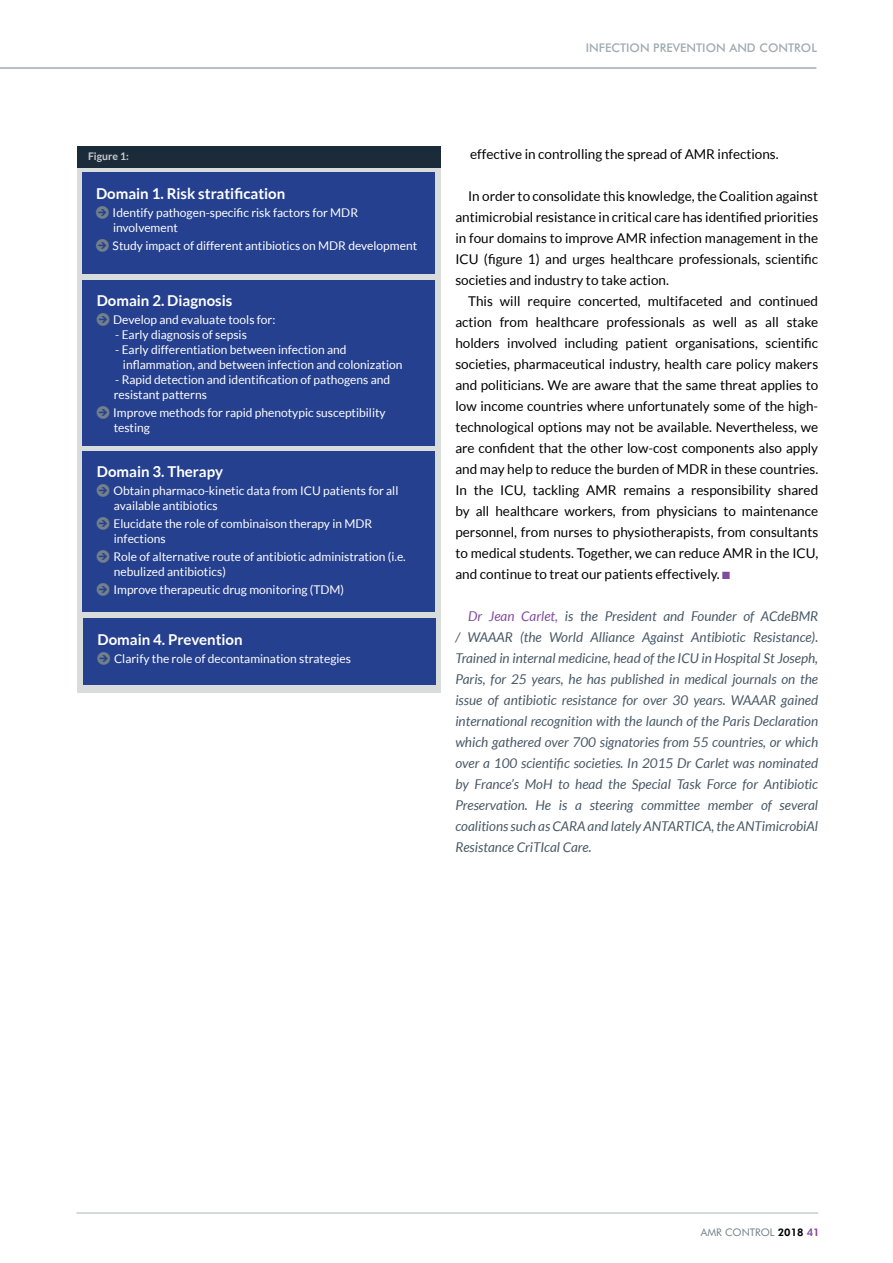
<style>
.page{position:relative;width:893px;height:1263px;background:#fff}
.page>*{position:absolute;margin:0;border:0;box-sizing:border-box;transform-origin:0 0}
.t1{font:700 15px "Lato";color:#fff}
.t2{font:13.5px/21px "Lato";color:#000;text-align:justify}
.t3{font:italic 13.5px/21px "Lato";color:#485865;text-align:justify}
.t4{font:12px/15px "Lato";color:#fff}
.t5{font:500 12px "Futura BT";color:#a1abb2}
.t6{font:10.5px "Futura BT";color:#72808a}
.t7{font:700 10.5px "Lato";color:#c6cdd1}
.s1{font-family:"Arrowstfb";font-size:13.5px;color:#72808a}
.s2{color:#814b9d}
.s3{font-weight:800;color:#000}
.s4{font-weight:800;color:#814b9d}
</style>
<div class="page">
<hr style="left:0;top:67px;width:816px;height:2px;background:#a1abb2">
<hr style="left:77px;top:1212px;width:741px;height:2px;background:#c6cdd1">
<div style="left:77px;top:165px;width:364px;height:528px;background:#d8dcdb"></div>
<div style="left:77px;top:146px;width:364px;height:21px;background:#1c2b39"></div>
<div style="left:82px;top:173px;width:352px;height:101px;background:#25408f"></div>
<div style="left:83px;top:280px;width:352px;height:166px;background:#25408f"></div>
<div style="left:83px;top:451px;width:352px;height:161px;background:#25408f"></div>
<div style="left:83px;top:619px;width:353px;height:66px;background:#25408f"></div>
<p class="t5" style="left:586px;top:40px;width:233px">INFECTION PREVENTION AND CONTROL</p>
<p class="t7" style="left:88px;top:150px;width:42px">Figure 1:</p>
<p class="t1" style="left:96px;top:185px;width:191px">Domain 1. Risk stratification</p>
<p class="t4" style="left:113px;top:205px;width:246px;text-indent:-17px"><span class="s1">J</span> Identify pathogen-specific risk factors for MDR involvement</p>
<p class="t4" style="left:96px;top:238px;width:323px"><span class="s1">J</span> Study impact of different antibiotics on MDR development</p>
<p class="t1" style="left:97px;top:292px;width:137px">Domain 2. Diagnosis</p>
<p class="t4" style="left:97px;top:312px;width:180px"><span class="s1">J</span> Develop and evaluate tools for:</p>
<p class="t4" style="left:115px;top:327px;width:133px">- Early diagnosis of sepsis</p>
<p class="t4" style="left:123px;top:342px;width:281px;text-indent:-8px">- Early differentiation between infection and inflammation, and between infection and colonization</p>
<p class="t4" style="left:114px;top:372px;width:278px">- Rapid detection and identification of pathogens and resistant patterns</p>
<p class="t4" style="left:114px;top:405px;width:274px;text-indent:-17px"><span class="s1">J</span> Improve methods for rapid phenotypic susceptibility testing</p>
<p class="t1" style="left:97px;top:463px;width:128px">Domain 3. Therapy</p>
<p class="t4" style="left:114px;top:483px;width:286px;text-indent:-17px"><span class="s1">J</span> Obtain pharmaco-kinetic data from ICU patients for all available antibiotics</p>
<p class="t4" style="left:114px;top:516px;width:260px;text-indent:-17px"><span class="s1">J</span> Elucidate the role of combinaison therapy in MDR infections</p>
<p class="t4" style="left:114px;top:549px;width:293px;text-indent:-17px"><span class="s1">J</span> Role of alternative route of antibiotic administration (i.e. nebulized antibiotics)</p>
<p class="t4" style="left:97px;top:582px;width:249px"><span class="s1">J</span> Improve therapeutic drug monitoring (TDM)</p>
<p class="t1" style="left:97px;top:631px;width:147px">Domain 4. Prevention</p>
<p class="t4" style="left:97px;top:651px;width:255px"><span class="s1">J</span> Clarify the role of decontamination strategies</p>
<p class="t2" style="left:470px;top:144px;width:310px">effective in controlling the spread of AMR infections.</p>
<p class="t2" style="left:455px;top:186px;width:364px;text-indent:13px">In order to consolidate this knowledge, the Coalition against antimicrobial resistance in critical care has identified priorities in four domains to improve AMR infection management in the ICU (figure 1) and urges healthcare professionals, scientific societies and industry to take action.</p>
<p class="t2" style="left:455px;top:291px;width:364px;text-indent:13px">This will require concerted, multifaceted and continued action from healthcare professionals as well as all stake holders involved including patient organisations, scientific societies, pharmaceutical industry, health care policy makers and politicians. We are aware that the same threat applies to low income countries where unfortunately some of the high&shy;technological options may not be available. Nevertheless, we are confident that the other low-cost components also apply and may help to reduce the burden of MDR in these countries.<br>In the ICU, tackling AMR remains a responsibility shared by all healthcare workers, from physicians to maintenance personnel, from nurses to physiotherapists, from consultants to medical students. Together, we can reduce AMR in the ICU, and continue to treat our patients effectively. <span class="s2">■</span></p>
<p class="t3" style="left:455px;top:606px;width:364px;text-indent:13px"><span class="s2">Dr Jean Carlet,</span> is the President and Founder of ACdeBMR / WAAAR (the World Alliance Against Antibiotic Resistance).<br>Trained in internal medicine, head of the ICU in Hospital St Joseph, Paris, for 25 years, he has published in medical journals on the issue of antibiotic resistance for over 30 years. WAAAR gained international recognition with the launch of the Paris Declaration which gathered over 700 signatories from 55 countries, or which over a 100 scientific societies. In 2015 Dr Carlet was nominated by France’s MoH to head the Special Task Force for Antibiotic Preservation. He is a steering committee member of several coalitions such as CARA and lately ANTARTICA, the ANTimicrobiAl Resistance CriTIcal Care.</p>
<p class="t6" style="left:701px;top:1226px;width:120px">AMR CONTROL <span class="s3">2018</span> <span class="s4">41</span></p>
</div>
